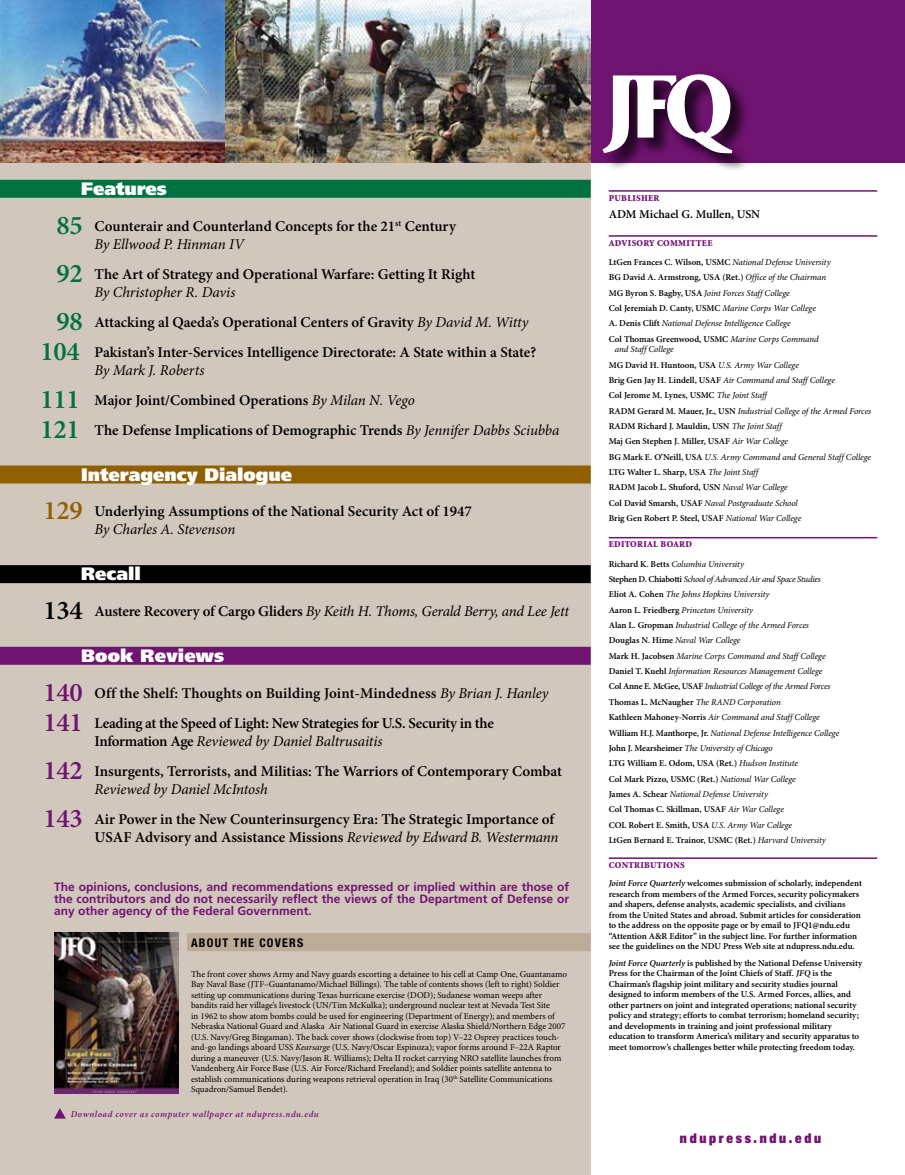
<style>
.page{position:relative;width:905px;height:1175px;background:#fff}
.page>*{position:absolute;margin:0;border:0;box-sizing:border-box;transform-origin:0 0}
.t1{font:900 18px "Frutiger LT Std";color:#fff}
.t2{font:600 15px/30px "Minion Pro";color:#000}
.t3{font:italic 15px "Minion Pro";letter-spacing:-.015em;color:#000}
.t4{font:900 condensed 13.5px "Helvetica Neue LT Std";letter-spacing:.2em;color:#701471}
.t5{font:700 12px/12px "Frutiger LT Std";color:#701471;text-align:justify}
.t6{font:600 12px "Minion Pro";color:#000}
.t7{font:700 condensed 12px "Helvetica Neue LT Std";letter-spacing:.1em;color:#000}
.t8{font:600 9px/10.5px "Minion Pro";color:#000}
.t9{font:italic 9px/15.3px "Minion Pro";letter-spacing:-.01em;color:#000}
.t10{font:9px/10.5px "Minion Pro";letter-spacing:-.005em;color:#000}
.t11{font:900 9px "Minion Std";letter-spacing:.03em;color:#701471}
.t12{font:italic 600 9px "Minion Pro";letter-spacing:.055em;color:#701471}
.s1{font-size:27px;color:#007242}
.s2{font-weight:400;font-style:italic}
.s3{font-size:27px;color:#906000}
.s4{font-weight:600;font-style:normal;font-size:27px}
.s5{font-weight:600;font-style:normal}
.s6{font-size:27px;color:#701471}
.s7{font-style:italic}
</style>
<div class="page">
<div style="left:0;top:0;width:590px;height:1174px;background:#d2c7bc"></div>
<div style="left:590px;top:0;width:314px;height:162px;background:#701471"></div>
<hr style="left:608px;top:190px;width:269px;height:2px;background:#701471">
<hr style="left:608px;top:235px;width:269px;height:2px;background:#701471">
<hr style="left:608px;top:537px;width:269px;height:1px;background:#701471">
<hr style="left:608px;top:857px;width:269px;height:2px;background:#701471">
<div style="left:0;top:180px;width:590px;height:18px;background:#007242"></div>
<div style="left:0;top:465px;width:590px;height:18px;background:#906000"></div>
<div style="left:0;top:565px;width:590px;height:18px;background:#000"></div>
<div style="left:0;top:647px;width:590px;height:18px;background:#701471"></div>
<img style="left:0;top:0;width:225px;height:162px">
<img style="left:225px;top:0;width:365px;height:162px">
<div style="left:597px;top:69px;width:153px;height:103px;background:#701471"></div>
<div style="left:604px;top:77px;width:92px;height:95px;background:#000;opacity:.5"></div>
<div style="left:668px;top:76px;width:83px;height:97px;background:#000;opacity:.5"></div>
<svg style="left:602px;top:74px;width:130px;height:79px"></svg>
<div style="left:187px;top:933px;width:403px;height:18px;background:#bcab96"></div>
<svg style="left:54px;top:1108px;width:12px;height:10px"></svg>
<img style="left:54px;top:932px;width:124px;height:162px">
<h1 class="t1" style="left:81px;top:178px;width:87px">Features</h1>
<h2 class="t2" style="left:94px;top:217px;width:363px;line-height:18px;text-indent:-38px"><span class="s1">85</span> Counterair and Counterland Concepts for the 21<sup>st</sup> Century<br><span class="s2">By Ellwood P. Hinman IV</span></h2>
<h2 class="t2" style="left:94px;top:265px;width:382px;line-height:18px;text-indent:-38px"><span class="s1">92</span> The Art of Strategy and Operational Warfare: Getting It Right<br><span class="s2">By Christopher R. Davis</span></h2>
<h2 class="t2" style="left:40px;top:307px;width:497px;text-align:center"><span class="s1">98</span> Attacking al Qaeda’s Operational Centers of Gravity <span class="s2">By David M. Witty<br></span><span class="s1">104</span> Pakistan’s Inter-Services Intelligence Directorate: A State within a State?</h2>
<h2 class="t2" style="left:40px;top:355px;width:520px;text-indent:54px"><span class="s2">By Mark J. Roberts<br></span><span class="s1">111</span> Major Joint/Combined Operations <span class="s2">By Milan N. Vego<br></span><span class="s1">121</span> The Defense Implications of Demographic Trends <span class="s2">By Jennifer Dabbs Sciubba</span></h2>
<h1 class="t1" style="left:81px;top:463px;width:213px">Interagency Dialogue</h1>
<h2 class="t2" style="left:94px;top:503px;width:379px;line-height:18px;text-indent:-51px"><span class="s3">129</span> Underlying Assumptions of the National Security Act of 1947<br><span class="s2">By Charles A. Stevenson</span></h2>
<h1 class="t1" style="left:81px;top:563px;width:61px">Recall</h1>
<h2 class="t3" style="left:43px;top:601px;width:527px"><span class="s4">134</span> <span class="s5">Austere Recovery of Cargo Gliders</span> By Keith H. Thoms, Gerald Berry, and Lee Jett</h2>
<h1 class="t1" style="left:81px;top:645px;width:145px">Book Reviews</h1>
<h2 class="t2" style="left:43px;top:678px;width:506px"><span class="s6">140</span> Off the Shelf: Thoughts on Building Joint-Mindedness <span class="s2">By Brian J. Hanley<br></span><span class="s6">141</span> Leading at the Speed of Light: New Strategies for U.S. Security in the</h2>
<h2 class="t2" style="left:43px;top:726px;width:520px;text-indent:51px">Information Age <span class="s2">Reviewed by Daniel Baltrusaitis<br></span><span class="s6">142</span> Insurgents, Terrorists, and Militias: The Warriors of Contemporary Combat</h2>
<h2 class="t2" style="left:43px;top:774px;width:512px;text-indent:51px"><span class="s2">Reviewed by Daniel McIntosh<br></span><span class="s6">143</span> Air Power in the New Counterinsurgency Era: The Strategic Importance of</h2>
<h2 class="t2" style="left:94px;top:822px;width:465px">USAF Advisory and Assistance Missions <span class="s2">Reviewed by Edward B. Westermann</span></h2>
<h3 class="t5" style="left:54px;top:881px;width:516px">The opinions, conclusions, and recommendations expressed or implied within are those of the contributors and do not necessarily reflect the views of the Department of Defense or any other agency of the Federal Government.</h3>
<h3 class="t7" style="left:191px;top:935px;width:114px">ABOUT THE COVERS</h3>
<p class="t10" style="left:191px;top:968px;width:377px">The front cover shows Army and Navy guards escorting a detainee to his cell at Camp One, Guantanamo Bay Naval Base (JTF–Guantanamo/Michael Billings). The table of contents shows (left to right) Soldier setting up communications during Texas hurricane exercise (DOD); Sudanese woman weeps after bandits raid her village’s livestock (UN/Tim McKulka); underground nuclear test at Nevada Test Site<br>in 1962 to show atom bombs could be used for engineering (Department of Energy); and members of Nebraska National Guard and Alaska Air National Guard in exercise Alaska Shield/Northern Edge 2007 (U.S. Navy/Greg Bingaman). The back cover shows (clockwise from top) V–22 Osprey practices touch&shy;and-go landings aboard USS <span class="s7">Kearsarge</span> (U.S. Navy/Oscar Espinoza); vapor forms around F–22A Raptor during a maneuver (U.S. Navy/Jason R. Williams); Delta II rocket carrying NRO satellite launches from Vandenberg Air Force Base (U.S. Air Force/Richard Freeland); and Soldier points satellite antenna to establish communications during weapons retrieval operation in Iraq (30<sup>th</sup> Satellite Communications Squadron/Samuel Bendet).</p>
<p class="t12" style="left:71px;top:1109px;width:249px">Download cover as computer wallpaper at ndupress.ndu.edu</p>
<p class="t11" style="left:608px;top:193px;width:52px">PUBLISHER</p>
<h3 class="t6" style="left:608px;top:207px;width:153px">ADM Michael G. Mullen, USN</h3>
<p class="t11" style="left:608px;top:238px;width:100px">ADVISORY COMMITTEE</p>
<p class="t9" style="left:608px;top:254px;width:223px"><span class="s5">LtGen Frances C. Wilson, USMC</span> National Defense University <span class="s5">BG David A. Armstrong, USA (Ret.)</span> Office of the Chairman <span class="s5">MG Byron S. Bagby, USA</span> Joint Forces Staff College<br><span class="s5">Col Jeremiah D. Canty, USMC</span> Marine Corps War College<br><span class="s5">A. Denis Clift</span> National Defense Intelligence College<br><span class="s5">Col Thomas Greenwood, USMC</span> Marine Corps Command</p>
<p class="t8" style="left:608px;top:342px;width:264px;line-height:15.3px;text-indent:6px"><span class="s2">and Staff College<br></span>MG David H. Huntoon, USA <span class="s2">U.S. Army War College<br></span>Brig Gen Jay H. Lindell, USAF <span class="s2">Air Command and Staff College<br></span>Col Jerome M. Lynes, USMC <span class="s2">The Joint Staff<br></span>RADM Gerard M. Mauer, Jr., USN <span class="s2">Industrial College of the Armed Forces </span>RADM Richard J. Mauldin, USN <span class="s2">The Joint Staff<br></span>Maj Gen Stephen J. Miller, USAF <span class="s2">Air War College<br></span>BG Mark E. O’Neill, USA <span class="s2">U.S. Army Command and General Staff College </span>LTG Walter L. Sharp, USA <span class="s2">The Joint Staff<br></span>RADM Jacob L. Shuford, USN <span class="s2">Naval War College<br></span>Col David Smarsh, USAF <span class="s2">Naval Postgraduate School<br></span>Brig Gen Robert P. Steel, USAF <span class="s2">National War College</span></p>
<p class="t11" style="left:608px;top:540px;width:35px">EDITORIAL</p>
<p class="t11" style="left:660px;top:540px;width:33px">BOARD</p>
<p class="t9" style="left:608px;top:556px;width:232px"><span class="s5">Richard K. Betts</span> Columbia University<br><span class="s5">Stephen D. Chiabotti</span> School of Advanced Air and Space Studies <span class="s5">Eliot A. Cohen</span> The Johns Hopkins University<br><span class="s5">Aaron L. Friedberg</span> Princeton University<br><span class="s5">Alan L. Gropman</span> Industrial College of the Armed Forces <span class="s5">Douglas N. Hime</span> Naval War College<br><span class="s5">Mark H. Jacobsen</span> Marine Corps Command and Staff College <span class="s5">Daniel T. Kuehl</span> Information Resources Management College<br><span class="s5">Col Anne E. McGee, USAF</span> Industrial College of the Armed Forces <span class="s5">Thomas L. McNaugher</span> The RAND Corporation<br><span class="s5">Kathleen Mahoney-Norris</span> Air Command and Staff College <span class="s5">William H.J. Manthorpe, Jr.</span> National Defense Intelligence College <span class="s5">John J. Mearsheimer</span> The University of Chicago<br><span class="s5">LTG William E. Odom, USA (Ret.)</span> Hudson Institute<br><span class="s5">Col Mark Pizzo, USMC (Ret.)</span> National War College<br><span class="s5">James A. Schear</span> National Defense University<br><span class="s5">Col Thomas C. Skillman, USAF</span> Air War College<br><span class="s5">COL Robert E. Smith, USA</span> U.S. Army War College<br><span class="s5">LtGen Bernard E. Trainor, USMC (Ret.)</span> Harvard University</p>
<p class="t11" style="left:608px;top:860px;width:77px">CONTRIBUTIONS</p>
<p class="t8" style="left:608px;top:878px;width:255px"><span class="s7">Joint Force Quarterly</span> welcomes submission of scholarly, independent research from members of the Armed Forces, security policymakers and shapers, defense analysts, academic specialists, and civilians from the United States and abroad. Submit articles for consideration to the address on the opposite page or by email to JFQ1@ndu.edu “Attention A&amp;R Editor” in the subject line. For further information see the guidelines on the NDU Press Web site at ndupress.ndu.edu.</p>
<p class="t8" style="left:608px;top:958px;width:255px"><span class="s7">Joint Force Quarterly</span> is published by the National Defense University Press for the Chairman of the Joint Chiefs of Staff. <span class="s7">JFQ</span> is the Chairman’s flagship joint military and security studies journal designed to inform members of the U.S. Armed Forces, allies, and other partners on joint and integrated operations; national security policy and strategy; efforts to combat terrorism; homeland security; and developments in training and joint professional military education to transform America’s military and security apparatus to meet tomorrow’s challenges better while protecting freedom today.</p>
<h3 class="t4" style="left:680px;top:1129px;width:143px">ndupress.ndu.edu</h3>
</div>
